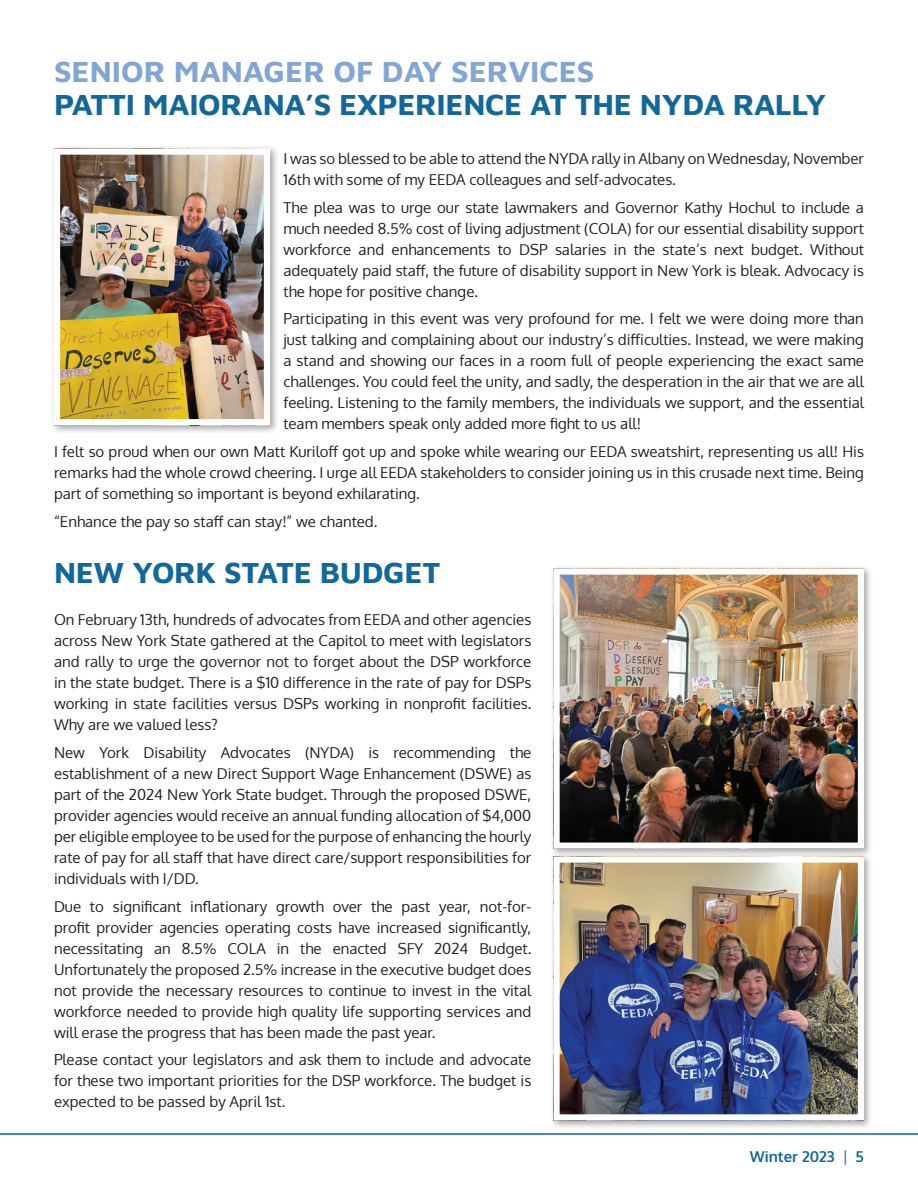
<style>
.page{position:relative;width:918px;height:1188px;background:#fff}
.page>*{position:absolute;margin:0;border:0;box-sizing:border-box;transform-origin:0 0}
.EEDA_Article_Title{font:30px/33px "Maven Pro";letter-spacing:-.01em;color:#12679b}
.Body_Copy_-_10pt{font:15px/21px "Oxygen";color:#231f20;text-align:justify}
.t1{font:700 15px "Oxygen";color:#12679b}
.s1{color:#82a5d6}
.s2{font-weight:400}
</style>
<div class="page">
<div style="left:550px;top:565px;width:324px;height:293px;background:#231f20;opacity:.4"></div>
<img style="left:561px;top:575px;width:296px;height:267px">
<div style="left:554px;top:568px;width:310px;height:281px;border:6px solid #fff"></div>
<div style="left:550px;top:853px;width:324px;height:277px;background:#231f20;opacity:.4"></div>
<img style="left:561px;top:863px;width:296px;height:250px">
<div style="left:554px;top:856px;width:310px;height:264px;border:6px solid #fff"></div>
<div style="left:50px;top:145px;width:230px;height:290px;background:#231f20;opacity:.4"></div>
<img style="left:61px;top:155px;width:202px;height:263px">
<div style="left:54px;top:148px;width:216px;height:277px;border:6px solid #fff"></div>
<hr style="left:0;top:1133px;width:918px;height:2px;background:#12679b">
<p class="EEDA_Article_Title" style="left:54px;top:54px;width:774px"><span class="s1">SENIOR MANAGER OF DAY SERVICES<br></span>PATTI MAIORANA’S EXPERIENCE AT THE NYDA RALLY</p>
<p class="Body_Copy_-_10pt" style="left:284px;top:148px;width:582px">I was so blessed to be able to attend the NYDA rally in Albany on Wednesday, November<br>16th with some of my EEDA colleagues and self-advocates.</p>
<p class="Body_Copy_-_10pt" style="left:284px;top:197px;width:582px">The plea was to urge our state lawmakers and Governor Kathy Hochul to include a much needed 8.5% cost of living adjustment (COLA) for our essential disability support workforce and enhancements to DSP salaries in the state’s next budget. Without adequately paid staff, the future of disability support in New York is bleak. Advocacy is the hope for positive change.</p>
<p class="Body_Copy_-_10pt" style="left:284px;top:309px;width:582px">Participating in this event was very profound for me. I felt we were doing more than just talking and complaining about our industry’s difficulties. Instead, we were making a stand and showing our faces in a room full of people experiencing the exact same challenges. You could feel the unity, and sadly, the desperation in the air that we are all feeling. Listening to the family members, the individuals we support, and the essential team members speak only added more fight to us all!</p>
<p class="Body_Copy_-_10pt" style="left:54px;top:441px;width:812px">I felt so proud when our own Matt Kuriloff got up and spoke while wearing our EEDA sweatshirt, representing us all! His remarks had the whole crowd cheering. I urge all EEDA stakeholders to consider joining us in this crusade next time. Being part of something so important is beyond exhilarating.</p>
<p class="Body_Copy_-_10pt" style="left:54px;top:511px;width:325px">“Enhance the pay so staff can stay!” we chanted.</p>
<p class="EEDA_Article_Title" style="left:54px;top:554px;width:388px">NEW YORK STATE BUDGET</p>
<p class="Body_Copy_-_10pt" style="left:54px;top:609px;width:479px">On February 13th, hundreds of advocates from EEDA and other agencies across New York State gathered at the Capitol to meet with legislators and rally to urge the governor not to forget about the DSP workforce in the state budget. There is a $10 difference in the rate of pay for DSPs working in state facilities versus DSPs working in nonprofit facilities.<br>Why are we valued less?</p>
<p class="Body_Copy_-_10pt" style="left:54px;top:742px;width:479px">New York Disability Advocates (NYDA) is recommending the establishment of a new Direct Support Wage Enhancement (DSWE) as part of the 2024 New York State budget. Through the proposed DSWE, provider agencies would receive an annual funding allocation of $4,000 per eligible employee to be used for the purpose of enhancing the hourly rate of pay for all staff that have direct care/support responsibilities for individuals with I/DD.</p>
<p class="Body_Copy_-_10pt" style="left:54px;top:896px;width:479px">Due to significant inflationary growth over the past year, not-for&shy;profit provider agencies operating costs have increased significantly, necessitating an 8.5% COLA in the enacted SFY 2024 Budget.<br>Unfortunately the proposed 2.5% increase in the executive budget does not provide the necessary resources to continue to invest in the vital workforce needed to provide high quality life supporting services and will erase the progress that has been made the past year.</p>
<p class="Body_Copy_-_10pt" style="left:54px;top:1049px;width:479px">Please contact your legislators and ask them to include and advocate for these two important priorities for the DSP workforce. The budget is expected to be passed by April 1st.</p>
<p class="t1" style="left:750px;top:1147px;width:116px">Winter 2023 <span class="s2">|</span> 5</p>
</div>
